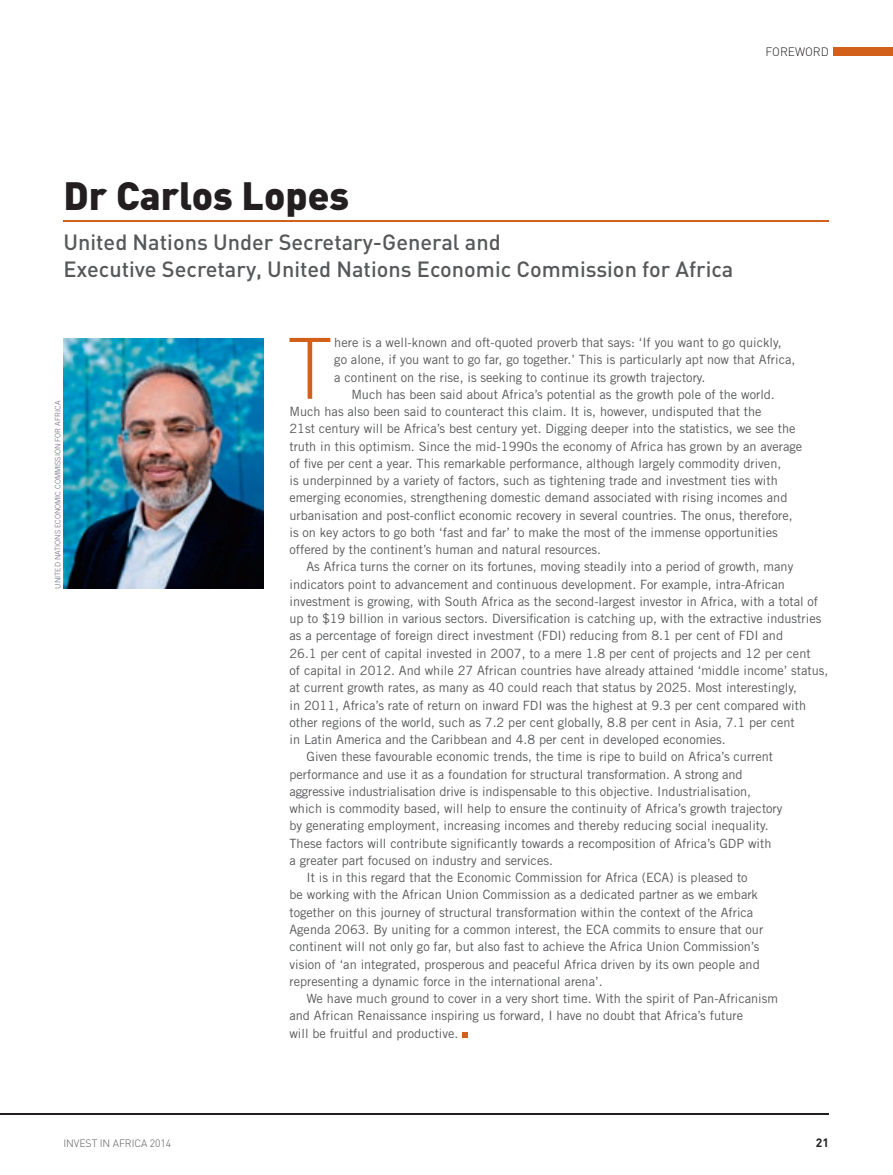
<style>
.page{position:relative;width:893px;height:1175px;background:#fff}
.page>*{position:absolute;margin:0;border:0;box-sizing:border-box;transform-origin:0 0}
.t1{font:300 85.5px "DIN";color:#d2601a}
.t2{font:900 39px "DIN";color:#231f20}
.t3{font:500 21.75px/27px "DIN";color:#57585a}
.t4{font:12.75px "Trade Gothic";color:#57585a}
.t5{font:300 12px "DIN";color:#231f20}
.t6{font:700 12px "DIN";color:#231f20}
.t7{font:300 10.5px "DIN";letter-spacing:-.01em;color:#57585a}
.t8{font:300 7.5px "Trade Gothic";color:#6c6d70}
</style>
<div class="page">
<img style="left:64px;top:338px;width:200px;height:250px">
<div style="left:833px;top:47px;width:60px;height:9px;background:#d2601a"></div>
<hr style="left:0;top:1113px;width:829px;height:1px;background:#231f20">
<svg style="left:462px;top:1032px;width:6px;height:5px"></svg>
<hr style="left:64px;top:220px;width:765px;height:2px;background:#d2601a">
<p class="t5" style="left:765px;top:45px;width:65px">FOREWORD</p>
<h2 class="t2" style="left:64px;top:170px;width:287px">Dr Carlos Lopes</h2>
<h3 class="t3" style="left:64px;top:228px;width:671px">United Nations Under Secretary-General and<br>Executive Secretary, United Nations Economic Commission for Africa</h3>
<p class="t8" style="left:53px;top:588px;width:190px;rotate:-90deg">UNITED NATIONS ECONOMIC COMMISSION FOR AFRICA</p>
<p class="t7" style="left:64px;top:1136px;width:109px">INVEST IN AFRICA 2014</p>
<h1 class="t1" style="left:287px;top:315px;width:48px">T</h1>
<p class="t4" style="left:334px;top:334px;width:449px">here is a well-known and oft-quoted proverb that says: ‘If you want to go quickly,</p>
<p class="t4" style="left:334px;top:352px;width:463px">go alone, if you want to go far, go together.’ This is particularly apt now that Africa,</p>
<p class="t4" style="left:334px;top:369px;width:373px">a continent on the rise, is seeking to continue its growth trajectory.</p>
<p class="t4" style="left:351px;top:386px;width:425px">Much has been said about Africa’s potential as the growth pole of the world.</p>
<p class="t4" style="left:289px;top:403px;width:474px">Much has also been said to counteract this claim. It is, however, undisputed that the</p>
<p class="t4" style="left:289px;top:421px;width:507px">21st century will be Africa’s best century yet. Digging deeper into the statistics, we see the</p>
<p class="t4" style="left:289px;top:438px;width:514px">truth in this optimism. Since the mid-1990s the economy of Africa has grown by an average</p>
<p class="t4" style="left:289px;top:455px;width:493px">of five per cent a year. This remarkable performance, although largely commodity driven,</p>
<p class="t4" style="left:289px;top:472px;width:490px">is underpinned by a variety of factors, such as tightening trade and investment ties with</p>
<p class="t4" style="left:289px;top:490px;width:499px">emerging economies, strengthening domestic demand associated with rising incomes and</p>
<p class="t4" style="left:289px;top:507px;width:505px">urbanisation and post-conflict economic recovery in several countries. The onus, therefore,</p>
<p class="t4" style="left:289px;top:524px;width:490px">is on key actors to go both ‘fast and far’ to make the most of the immense opportunities</p>
<p class="t4" style="left:289px;top:541px;width:313px">offered by the continent’s human and natural resources.</p>
<p class="t4" style="left:306px;top:559px;width:488px">As Africa turns the corner on its fortunes, moving steadily into a period of growth, many</p>
<p class="t4" style="left:289px;top:576px;width:497px">indicators point to advancement and continuous development. For example, intra-African</p>
<p class="t4" style="left:289px;top:593px;width:530px">investment is growing, with South Africa as the second-largest investor in Africa, with a total of</p>
<p class="t4" style="left:289px;top:610px;width:533px">up to $19 billion in various sectors. Diversification is catching up, with the extractive industries</p>
<p class="t4" style="left:289px;top:628px;width:495px">as a percentage of foreign direct investment (FDI) reducing from 8.1 per cent of FDI and</p>
<p class="t4" style="left:289px;top:645px;width:523px">26.1 per cent of capital invested in 2007, to a mere 1.8 per cent of projects and 12 per cent</p>
<p class="t4" style="left:289px;top:662px;width:540px">of capital in 2012. And while 27 African countries have already attained ‘middle income’ status,</p>
<p class="t4" style="left:289px;top:679px;width:509px">at current growth rates, as many as 40 could reach that status by 2025. Most interestingly,</p>
<p class="t4" style="left:289px;top:697px;width:518px">in 2011, Africa’s rate of return on inward FDI was the highest at 9.3 per cent compared with</p>
<p class="t4" style="left:289px;top:714px;width:507px">other regions of the world, such as 7.2 per cent globally, 8.8 per cent in Asia, 7.1 per cent</p>
<p class="t4" style="left:289px;top:731px;width:438px">in Latin America and the Caribbean and 4.8 per cent in developed economies.</p>
<p class="t4" style="left:306px;top:748px;width:468px">Given these favourable economic trends, the time is ripe to build on Africa’s current</p>
<p class="t4" style="left:289px;top:766px;width:454px">performance and use it as a foundation for structural transformation. A strong and</p>
<p class="t4" style="left:289px;top:783px;width:463px">aggressive industrialisation drive is indispensable to this objective. Industrialisation,</p>
<p class="t4" style="left:289px;top:800px;width:494px">which is commodity based, will help to ensure the continuity of Africa’s growth trajectory</p>
<p class="t4" style="left:289px;top:817px;width:481px">by generating employment, increasing incomes and thereby reducing social inequality.</p>
<p class="t4" style="left:289px;top:835px;width:483px">These factors will contribute significantly towards a recomposition of Africa’s GDP with</p>
<p class="t4" style="left:289px;top:852px;width:265px">a greater part focused on industry and services.</p>
<p class="t4" style="left:306px;top:869px;width:443px">It is in this regard that the Economic Commission for Africa (ECA) is pleased to</p>
<p class="t4" style="left:289px;top:886px;width:470px">be working with the African Union Commission as a dedicated partner as we embark</p>
<p class="t4" style="left:289px;top:904px;width:465px">together on this journey of structural transformation within the context of the Africa</p>
<p class="t4" style="left:289px;top:921px;width:475px">Agenda 2063. By uniting for a common interest, the ECA commits to ensure that our</p>
<p class="t4" style="left:289px;top:938px;width:471px">continent will not only go far, but also fast to achieve the Africa Union Commission’s</p>
<p class="t4" style="left:289px;top:955px;width:472px">vision of ‘an integrated, prosperous and peaceful Africa driven by its own people and</p>
<p class="t4" style="left:289px;top:973px;width:315px">representing a dynamic force in the international arena’.</p>
<p class="t4" style="left:306px;top:990px;width:473px">We have much ground to cover in a very short time. With the spirit of Pan-Africanism</p>
<p class="t4" style="left:289px;top:1007px;width:455px">and African Renaissance inspiring us forward, I have no doubt that Africa’s future</p>
<p class="t4" style="left:289px;top:1024px;width:170px">will be fruitful and productive.</p>
<p class="t6" style="left:816px;top:1134px;width:15px">21</p>
</div>
